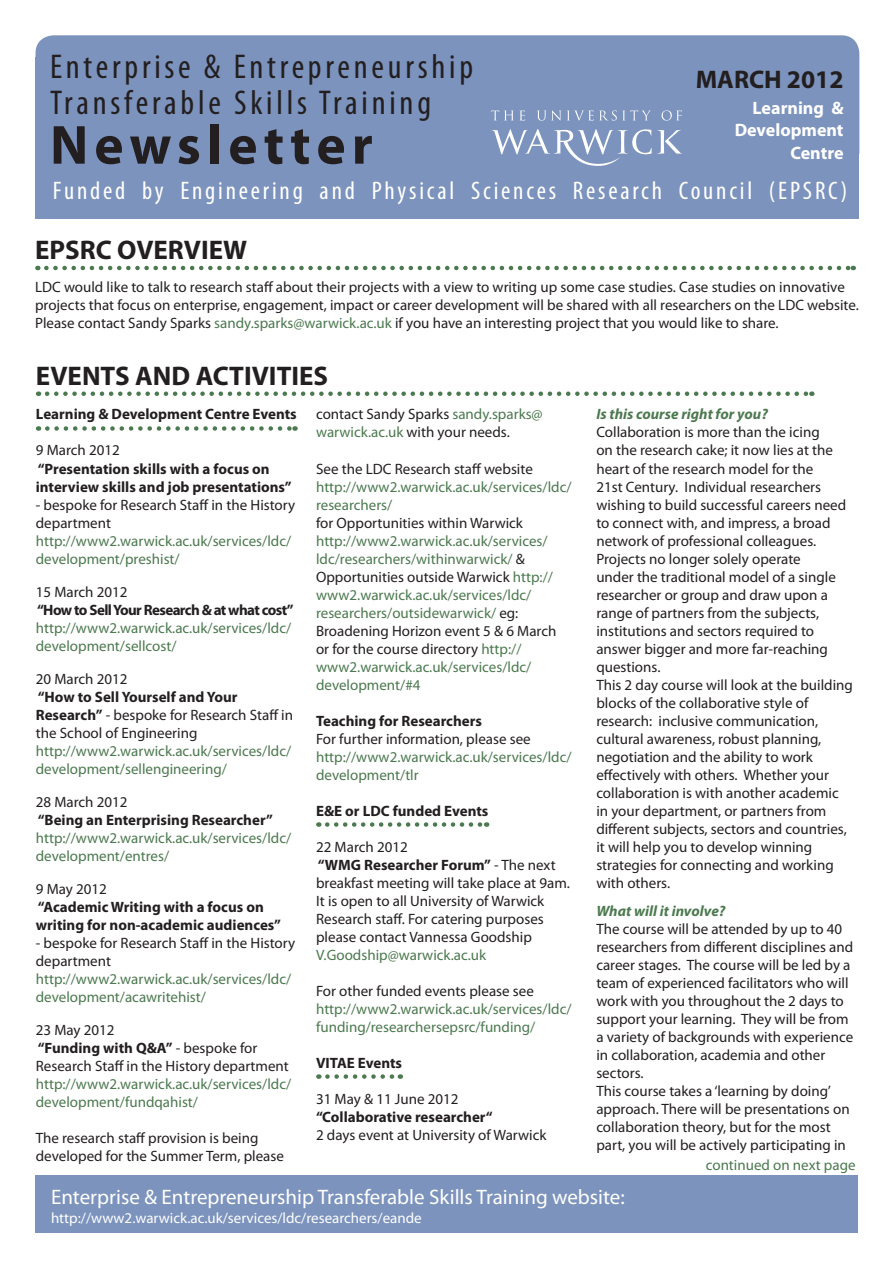
<style>
.page{position:relative;width:893px;height:1263px;background:#fff}
.page>*{position:absolute;margin:0;border:0;box-sizing:border-box;transform-origin:0 0}
.t1{font:700 55.5px "Myriad Pro";letter-spacing:.11em;color:#231f20}
.t2{font:condensed 34.5px/36px "Myriad Pro";letter-spacing:.11em;color:#231f20}
.Headline{font:700 27px "Myriad Pro";color:#231f20}
.t3{font:condensed 25.5px "Myriad Pro";letter-spacing:.11em;color:#fff}
.Headline-2{font:700 25.5px "Myriad Pro";color:#231f20}
.t4{font:21px "Myriad Pro";color:#fff}
.Headline-3{font:700 18px "Myriad Pro";color:#fff}
.Body{font:15px/18px "Myriad Pro";color:#231f20}
.Body-2{font:15px/18px "Myriad Pro";color:#4c794f}
.Body-3{font:700 15px/18px "Myriad Pro";color:#231f20}
.Headline-4{font:700 15px "Myriad Pro";color:#231f20}
.t5{font:15px "Myriad Pro";color:#fff}
.Body-4{font:italic 700 15px "Myriad Pro";color:#4c794f}
.Body-5{font:700 15px "Myriad Pro";letter-spacing:-.04em;color:#231f20}
.s1{color:#4c794f}
.s2{font-weight:700}
.s3{color:#231f20}
</style>
<div class="page">
<div style="left:35px;top:1177px;width:823px;height:56px;background:#7c93bd"></div>
<svg style="left:46px;top:266px;width:808px;height:4px"></svg>
<div style="left:36px;top:58px;width:823px;height:161px;background:#7c93bd"></div>
<div style="left:36px;top:35px;width:823px;height:134px;background:#7c93bd;border-radius:18px"></div>
<svg style="left:491px;top:110px;width:191px;height:56px"></svg>
<svg style="left:47px;top:426px;width:249px;height:5px"></svg>
<svg style="left:327px;top:822px;width:160px;height:5px"></svg>
<svg style="left:327px;top:1074px;width:74px;height:5px"></svg>
<svg style="left:47px;top:391px;width:765px;height:5px"></svg>
<p class="t2" style="left:50px;top:48px;width:425px">Enterprise &amp; Entrepreneurship<br>Transferable Skills Training</p>
<p class="t1" style="left:50px;top:109px;width:324px">Newsletter</p>
<p class="Headline-2" style="left:696px;top:63px;width:149px">MARCH 2012</p>
<p class="Headline-3" style="left:753px;top:96px;width:92px">Learning &amp;</p>
<p class="Headline-3" style="left:735px;top:118px;width:110px">Development</p>
<p class="Headline-3" style="left:790px;top:141px;width:55px">Centre</p>
<p class="t3" style="left:53px;top:176px;width:796px">Funded by Engineering and Physical Sciences Research Council (EPSRC)</p>
<p class="Headline" style="left:35px;top:232px;width:214px">EPSRC OVERVIEW</p>
<p class="Body" style="left:35px;top:278px;width:825px">LDC would like to talk to research staff about their projects with a view to writing up some case studies. Case studies on innovative projects that focus on enterprise, engagement, impact or career development will be shared with all researchers on the LDC website.<br>Please contact Sandy Sparks <span class="s1">sandy.sparks@warwick.ac.uk</span> if you have an interesting project that you would like to share.</p>
<p class="Headline" style="left:36px;top:358px;width:294px">EVENTS AND ACTIVITIES</p>
<p class="Headline-4" style="left:36px;top:405px;width:262px">Learning &amp; Development Centre Events</p>
<p class="Body" style="left:36px;top:441px;width:86px">9 March 2012</p>
<p class="Body-3" style="left:36px;top:459px;width:257px">“Presentation skills with a focus on interview skills and job presentations”</p>
<p class="Body" style="left:36px;top:495px;width:261px">- bespoke for Research Staff in the History department</p>
<p class="Body-2" style="left:36px;top:531px;width:257px">http://www2.warwick.ac.uk/services/ldc/ development/preshist/</p>
<p class="Body" style="left:36px;top:582px;width:93px">15 March 2012</p>
<p class="Body-5" style="left:37px;top:600px;width:258px">“How to Sell Your Research &amp; at what cost”</p>
<p class="Body-2" style="left:36px;top:618px;width:257px">http://www2.warwick.ac.uk/services/ldc/ development/sellcost/</p>
<p class="Body" style="left:36px;top:669px;width:93px">20 March 2012</p>
<p class="Body" style="left:36px;top:687px;width:259px"><span class="s2">“How to Sell Yourself and Your<br>Research”</span> - bespoke for Research Staff in the School of Engineering</p>
<p class="Body-2" style="left:36px;top:741px;width:257px">http://www2.warwick.ac.uk/services/ldc/ development/sellengineering/</p>
<p class="Body" style="left:36px;top:792px;width:93px">28 March 2012</p>
<p class="Body-3" style="left:38px;top:810px;width:237px">“Being an Enterprising Researcher”</p>
<p class="Body-2" style="left:36px;top:828px;width:257px">http://www2.warwick.ac.uk/services/ldc/ development/entres/</p>
<p class="Body" style="left:36px;top:879px;width:73px">9 May 2012</p>
<p class="Body-3" style="left:36px;top:897px;width:247px">“Academic Writing with a focus on writing for non-academic audiences”</p>
<p class="Body" style="left:36px;top:933px;width:261px">- bespoke for Research Staff in the History department</p>
<p class="Body-2" style="left:36px;top:969px;width:257px">http://www2.warwick.ac.uk/services/ldc/ development/acawritehist/</p>
<p class="Body" style="left:36px;top:1020px;width:80px">23 May 2012</p>
<p class="Body" style="left:36px;top:1038px;width:255px"><span class="s2">“Funding with Q&amp;A”</span> - bespoke for<br>Research Staff in the History department</p>
<p class="Body-2" style="left:36px;top:1074px;width:257px">http://www2.warwick.ac.uk/services/ldc/ development/fundqahist/</p>
<p class="Body" style="left:36px;top:1128px;width:250px">The research staff provision is being developed for the Summer Term, please</p>
<p class="Body" style="left:316px;top:405px;width:228px">contact Sandy Sparks <span class="s1">sandy.sparks@ warwick.ac.uk</span> with your needs.</p>
<p class="Body-2" style="left:316px;top:459px;width:257px"><span class="s3">See the LDC Research staff website </span>http://www2.warwick.ac.uk/services/ldc/ researchers/</p>
<p class="Body" style="left:316px;top:513px;width:208px">for Opportunities within Warwick</p>
<p class="Body-2" style="left:316px;top:531px;width:242px">http://www2.warwick.ac.uk/services/ ldc/researchers/withinwarwick/ <span class="s3">&amp; Opportunities outside Warwick</span> http:// www2.warwick.ac.uk/services/ldc/ researchers/outsidewarwick/ <span class="s3">eg:<br>Broadening Horizon event 5 &amp; 6 March or for the course directory</span> http:// www2.warwick.ac.uk/services/ldc/ development/#4</p>
<p class="Body" style="left:316px;top:711px;width:216px"><span class="s2">Teaching for Researchers<br></span>For further information, please see</p>
<p class="Body-2" style="left:316px;top:747px;width:257px">http://www2.warwick.ac.uk/services/ldc/ development/tlr</p>
<p class="Headline-4" style="left:316px;top:801px;width:174px">E&amp;E or LDC funded Events</p>
<p class="Body" style="left:316px;top:837px;width:93px">22 March 2012</p>
<p class="Body" style="left:316px;top:855px;width:255px"><span class="s2">“WMG Researcher Forum”</span> - The next breakfast meeting will take place at 9am.<br>It is open to all University of Warwick Research staff. For catering purposes please contact Vannessa Goodship <span class="s1">V.Goodship@warwick.ac.uk</span></p>
<p class="Body-2" style="left:316px;top:981px;width:257px"><span class="s3">For other funded events please see </span>http://www2.warwick.ac.uk/services/ldc/ funding/researchersepsrc/funding/</p>
<p class="Headline-4" style="left:316px;top:1053px;width:88px">VITAE Events</p>
<p class="Body" style="left:316px;top:1089px;width:144px">31 May &amp; 11 June 2012</p>
<p class="Body-3" style="left:316px;top:1107px;width:178px">“Collaborative researcher“</p>
<p class="Body" style="left:316px;top:1125px;width:232px">2 days event at University of Warwick</p>
<p class="Body-4" style="left:596px;top:405px;width:173px">Is this course right for you?</p>
<p class="Body" style="left:596px;top:423px;width:251px">Collaboration is more than the icing<br>on the research cake; it now lies at the heart of the research model for the<br>21st Century. Individual researchers wishing to build successful careers need to connect with, and impress, a broad network of professional colleagues.<br>Projects no longer solely operate<br>under the traditional model of a single researcher or group and draw upon a range of partners from the subjects, institutions and sectors required to answer bigger and more far-reaching questions.</p>
<p class="Body" style="left:596px;top:675px;width:258px">This 2 day course will look at the building blocks of the collaborative style of research: inclusive communication, cultural awareness, robust planning, negotiation and the ability to work effectively with others. Whether your collaboration is with another academic in your department, or partners from different subjects, sectors and countries, it will help you to develop winning strategies for connecting and working with others.</p>
<p class="Body-4" style="left:596px;top:901px;width:131px">What will it involve?</p>
<p class="Body" style="left:596px;top:920px;width:258px">The course will be attended by up to 40 researchers from different disciplines and career stages. The course will be led by a team of experienced facilitators who will work with you throughout the 2 days to support your learning. They will be from a variety of backgrounds with experience in collaboration, academia and other sectors.</p>
<p class="Body" style="left:596px;top:1082px;width:255px">This course takes a ‘learning by doing’ approach. There will be presentations on collaboration theory, but for the most part, you will be actively participating in</p>
<p class="Body-2" style="left:706px;top:1156px;width:151px">continued on next page</p>
<p class="t4" style="left:51px;top:1184px;width:575px">Enterprise &amp; Entrepreneurship Transferable Skills Training website:</p>
<p class="t5" style="left:51px;top:1209px;width:372px">http://www2.warwick.ac.uk/services/ldc/researchers/eande</p>
</div>
